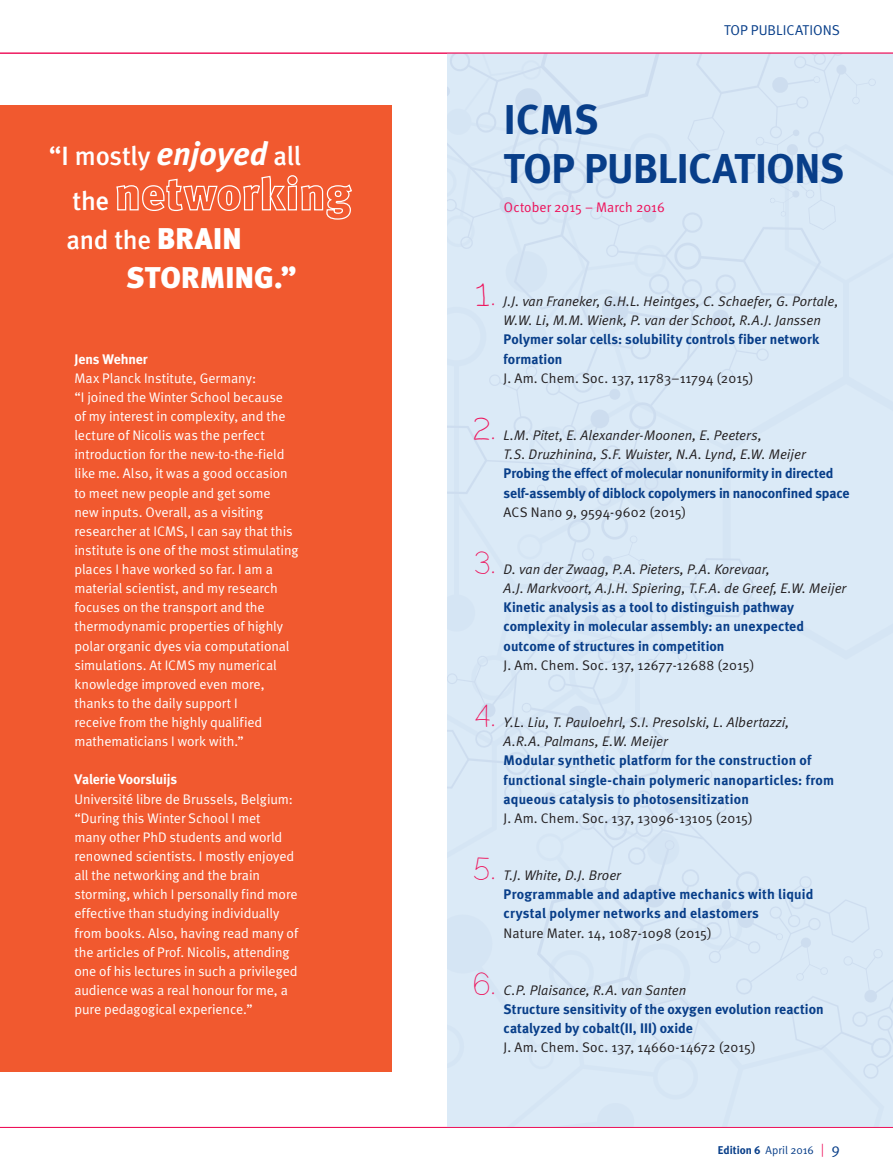
<style>
.page{position:relative;width:893px;height:1170px;background:#fff}
.page>*{position:absolute;margin:0;border:0;box-sizing:border-box;transform-origin:0 0}
.t1{font:700 41.7px/49.5px "Meta";letter-spacing:-.01em;color:#083e89}
.t2{font:32.25px "Springtime";color:#ee1059}
.t3{font:900 30px "Meta";letter-spacing:.01em;color:#fff}
.t4{font:500 26.4px/45px "Meta";letter-spacing:-.01em;color:#fff}
.t5{font:14.25px "Meta Normal";color:#083e89}
.t6{font:13.8px/19px "Meta Normal";letter-spacing:-.005em;color:#fff}
.t7{font:700 13.8px/19px "Meta";letter-spacing:.01em;color:#083e89}
.t8{font:italic 13.8px/19px "Meta Normal";letter-spacing:.005em;color:#231f20}
.t9{font:13.8px "Meta Normal";letter-spacing:.005em;color:#231f20}
.t10{font:700 13.8px/19px "Meta";letter-spacing:-.01em;color:#083e89}
.t11{font:700 13.8px "Meta";letter-spacing:-.005em;color:#fff}
.t12{font:13.8px "Meta Normal";letter-spacing:.005em;color:#ee1059}
.t13{font:11.25px "Meta Normal";color:#083e89}
.s1{font-weight:700;font-style:italic;font-size:32.55px}
.s2{font-weight:900;font-size:30px}
.s3{font-family:"Meta";font-weight:700}
.s4{font-size:13.5px;color:#ee1059}
.s5{font-size:15px}
</style>
<div class="page">
<div style="left:0;top:105px;width:391px;height:966px;background:#f1592f"></div>
<div style="left:448px;top:54px;width:445px;height:1073px;background:#dbeaf7"></div>
<hr style="left:0;top:1127px;width:893px;height:1px;background:#ee1059">
<hr style="left:0;top:53px;width:893px;height:1px;background:#ee1059">
<svg style="left:116px;top:175px;width:236px;height:45px"></svg>
<h3 class="t4" style="left:72px;top:133px;width:230px;text-indent:-24px">“I mostly <span class="s1">enjoyed</span> all the</h3>
<h3 class="t4" style="left:67px;top:217px;width:177px">and the <span class="s2">BRAIN</span></h3>
<h3 class="t3" style="left:126px;top:259px;width:172px">STORMING.”</h3>
<p class="t11" style="left:74px;top:350px;width:75px">Jens Wehner</p>
<p class="t6" style="left:74px;top:368px;width:226px">Max Planck Institute, Germany:<br>“I joined the Winter School because<br>of my interest in complexity, and the lecture of Nicolis was the perfect introduction for the new-to-the-field like me. Also, it was a good occasion to meet new people and get some<br>new inputs. Overall, as a visiting researcher at ICMS, I can say that this institute is one of the most stimulating places I have worked so far. I am a material scientist, and my research focuses on the transport and the thermodynamic properties of highly polar organic dyes via computational simulations. At ICMS my numerical knowledge improved even more, thanks to the daily support I<br>receive from the highly qualified mathematicians I work with.”</p>
<p class="t11" style="left:74px;top:771px;width:104px">Valerie Voorsluijs</p>
<p class="t6" style="left:74px;top:789px;width:225px">Université libre de Brussels, Belgium: “During this Winter School I met<br>many other PhD students and world renowned scientists. I mostly enjoyed all the networking and the brain storming, which I personally find more effective than studying individually from books. Also, having read many of the articles of Prof. Nicolis, attending one of his lectures in such a privileged audience was a real honour for me, a pure pedagogical experience.”</p>
<p class="t5" style="left:724px;top:22px;width:117px">TOP PUBLICATIONS</p>
<h1 class="t1" style="left:504px;top:94px;width:342px">ICMS<br>TOP PUBLICATIONS</h1>
<p class="t12" style="left:504px;top:199px;width:162px">October 2015 – March 2016</p>
<h2 class="t2" style="left:475px;top:279px;width:23px">1.</h2>
<p class="t8" style="left:504px;top:292px;width:337px">J.J. van Franeker, G.H.L. Heintges, C. Schaefer, G. Portale,<br>W.W. Li, M.M. Wienk, P. van der Schoot, R.A.J. Janssen</p>
<p class="t7" style="left:504px;top:330px;width:317px">Polymer solar cells: solubility controls fiber network formation</p>
<p class="t9" style="left:504px;top:370px;width:251px">J. Am. Chem. Soc. 137, 11783–11794 (2015)</p>
<h2 class="t2" style="left:473px;top:413px;width:25px">2.</h2>
<p class="t8" style="left:504px;top:425px;width:304px">L.M. Pitet, E. Alexander-Moonen, E. Peeters,<br>T.S. Druzhinina, S.F. Wuister, N.A. Lynd, E.W. Meijer</p>
<p class="t10" style="left:504px;top:464px;width:347px">Probing the effect of molecular nonuniformity in directed self-assembly of diblock copolymers in nanoconfined space</p>
<p class="t9" style="left:504px;top:504px;width:184px">ACS Nano 9, 9594-9602 (2015)</p>
<h2 class="t2" style="left:474px;top:546px;width:24px">3.</h2>
<p class="t8" style="left:504px;top:559px;width:344px">D. van der Zwaag, P.A. Pieters, P.A. Korevaar,<br>A.J. Markvoort, A.J.H. Spiering, T.F.A. de Greef, E.W. Meijer</p>
<p class="t7" style="left:504px;top:597px;width:302px">Kinetic analysis as a tool to distinguish pathway complexity in molecular assembly: an unexpected outcome of structures in competition</p>
<p class="t9" style="left:504px;top:657px;width:252px">J. Am. Chem. Soc. 137, 12677-12688 (2015)</p>
<h2 class="t2" style="left:475px;top:699px;width:23px">4.</h2>
<p class="t8" style="left:504px;top:712px;width:287px">Y.L. Liu, T. Pauloehrl, S.I. Presolski, L. Albertazzi,<br>A.R.A. Palmans, E.W. Meijer</p>
<p class="t7" style="left:504px;top:750px;width:332px">Modular synthetic platform for the construction of functional single-chain polymeric nanoparticles: from aqueous catalysis to photosensitization</p>
<p class="t9" style="left:504px;top:810px;width:251px">J. Am. Chem. Soc. 137, 13096-13105 (2015)</p>
<h2 class="t2" style="left:473px;top:852px;width:25px">5.</h2>
<p class="t8" style="left:504px;top:865px;width:119px">T.J. White, D.J. Broer</p>
<p class="t7" style="left:504px;top:884px;width:311px">Programmable and adaptive mechanics with liquid crystal polymer networks and elastomers</p>
<p class="t9" style="left:504px;top:924px;width:210px">Nature Mater. 14, 1087-1098 (2015)</p>
<h2 class="t2" style="left:473px;top:967px;width:25px">6.</h2>
<p class="t8" style="left:504px;top:980px;width:184px">C.P. Plaisance, R.A. van Santen</p>
<p class="t7" style="left:504px;top:999px;width:322px">Structure sensitivity of the oxygen evolution reaction catalyzed by cobalt(II, III) oxide</p>
<p class="t9" style="left:504px;top:1039px;width:254px">J. Am. Chem. Soc. 137, 14660-14672 (2015)</p>
<p class="t13" style="left:718px;top:1143px;width:123px"><span class="s3">Edition 6</span> April 2016 <span class="s4">|</span> <span class="s5">9</span></p>
</div>
